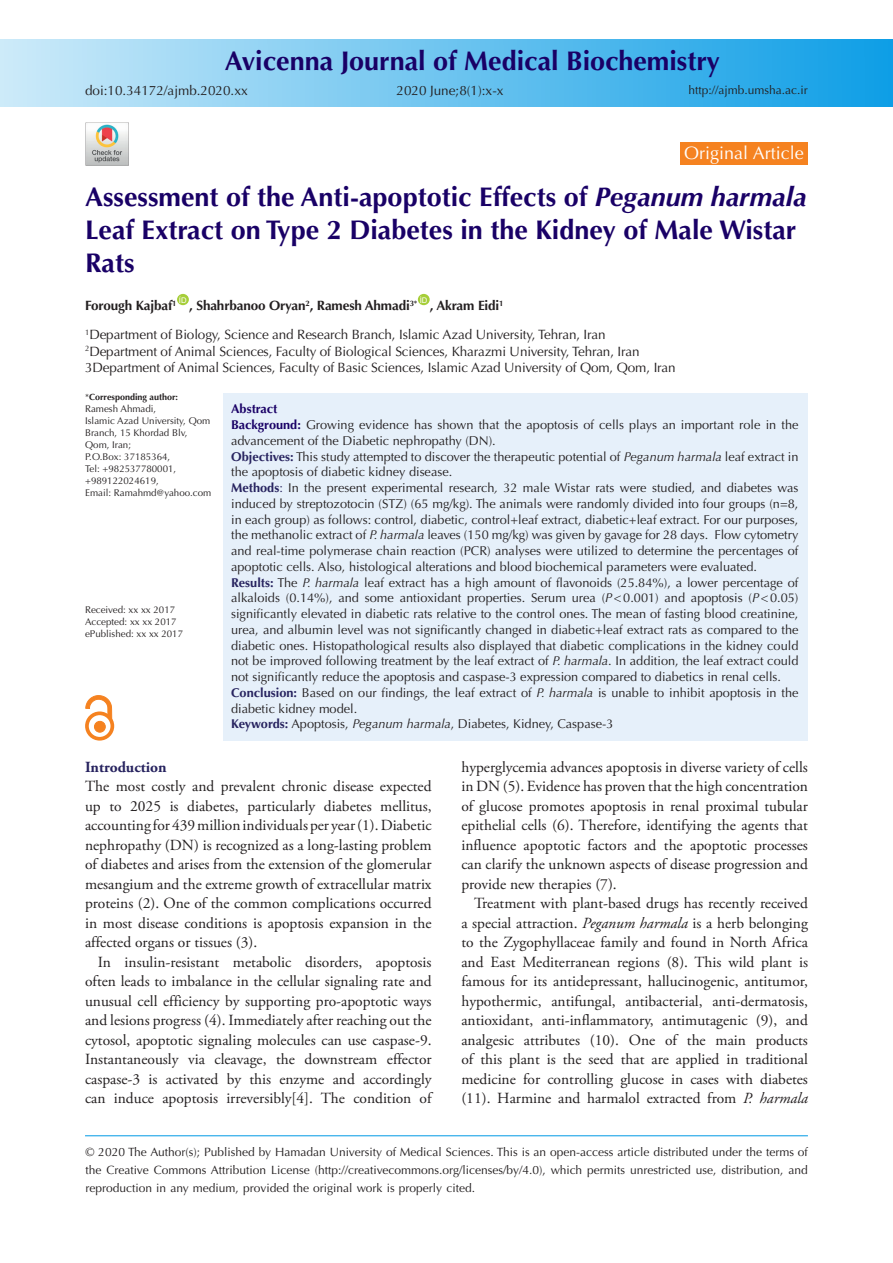
<style>
.page{position:relative;width:893px;height:1263px;background:#fff}
.page>*{position:absolute;margin:0;border:0;box-sizing:border-box;transform-origin:0 0}
.t1{font:700 27px/33px "Optima LT Std";color:#190066}
.t2{font:18px "Optima LT Std";color:#fff}
.t3{font:15.45px/19.5px "Adobe Garamond Pro";color:#231f20;text-align:justify}
.t4{font:700 15.45px "Adobe Garamond Pro";color:#27235f}
.t5{font:13.5px "Optima LT Std";letter-spacing:-.01em;color:#231f20}
.t6{font:700 13.5px "Optima LT Std";letter-spacing:-.01em;color:#231f20}
.t7{font:12.75px/15.8px "Optima LT Std";color:#231f20}
.t8{font:700 12.75px "Optima LT Std";color:#190066}
.t9{font:12px/18px "Optima LT Std";color:#221e1f;text-align:justify}
.t10{font:12px "Optima LT Std";color:#231f20}
.t11{font:9.75px/12px "Optima LT Std";color:#231f20}
.t12{font:700 9px "Optima LT Std";color:#231f20}
.t13{font:7.8px "Arial";color:#fff}
.s1{font-style:italic}
.s2{font-weight:400}
.s3{font-weight:700;color:#190166}
.s4{font-weight:700;color:#27235f}
.s5{color:#27235f}
.s6{color:#231f20}
</style>
<div class="page">
<div style="left:0;top:39px;width:893px;height:68px;background:linear-gradient(to right,#cdebf9,#0e9ee6)"></div>
<hr style="left:85px;top:1135px;width:723px;height:1px;background:#0099e5">
<div style="left:177px;top:294px;width:12px;height:11px;background:#a6ce39;border-radius:50%"></div>
<div style="left:418px;top:294px;width:12px;height:11px;background:#a6ce39;border-radius:50%"></div>
<div style="left:681px;top:143px;width:127px;height:22px;background:#f58220"></div>
<div style="left:223px;top:393px;width:585px;height:348px;background:#e6f0fa"></div>
<div style="left:94px;top:721px;width:11px;height:11px;background:#f58220;border-radius:50%"></div>
<div style="left:94px;top:721px;width:11px;height:11px;border:1px solid #f58220;border-radius:50%"></div>
<div style="left:85px;top:711px;width:29px;height:29px;border:4px solid #f58220;border-radius:50%"></div>
<svg style="left:86px;top:695px;width:26px;height:25px"></svg>
<img style="left:85px;top:122px;width:43px;height:43px">
<p class="t1" style="left:225px;top:45px;width:497px">Avicenna Journal of Medical Biochemistry</p>
<p class="t5" style="left:85px;top:83px;width:164px">doi:10.34172/ajmb.2020.xx</p>
<p class="t5" style="left:396px;top:83px;width:109px">2020 June;8(1):x-x</p>
<p class="t10" style="left:688px;top:83px;width:121px">http://ajmb.umsha.ac.ir</p>
<p class="t2" style="left:684px;top:143px;width:121px">Original Article</p>
<p class="t1" style="left:85px;top:181px;width:723px">Assessment of the Anti-apoptotic Effects of <span class="s1">Peganum harmala<br></span>Leaf Extract on Type 2 Diabetes in the Kidney of Male Wistar<br>Rats</p>
<p class="t6" style="left:85px;top:298px;width:93px">Forough Kajbaf<sup>1</sup></p>
<p class="t13" style="left:179px;top:295px;width:9px">ID</p>
<p class="t13" style="left:420px;top:295px;width:9px">ID</p>
<p class="t6" style="left:430px;top:298px;width:75px">, Akram Eidi<sup>1</sup></p>
<p class="t5" style="left:85px;top:327px;width:522px"><sup>1</sup>Department of Biology, Science and Research Branch, Islamic Azad University, Tehran, Iran</p>
<p class="t5" style="left:85px;top:343px;width:556px"><sup>2</sup>Department of Animal Sciences, Faculty of Biological Sciences, Kharazmi University, Tehran, Iran</p>
<p class="t5" style="left:85px;top:360px;width:592px">3Department of Animal Sciences, Faculty of Basic Sciences, Islamic Azad University of Qom, Qom, Iran</p>
<p class="t6" style="left:189px;top:298px;width:230px">, Shahrbanoo Oryan<sup>2</sup>, Ramesh Ahmadi<sup>3*</sup></p>
<p class="t12" style="left:85px;top:392px;width:94px"><span class="s2">*</span>Corresponding author:</p>
<p class="t11" style="left:85px;top:403px;width:73px">Ramesh Ahmadi,</p>
<p class="t11" style="left:85px;top:415px;width:127px">Islamic Azad University, Qom<br>Branch, 15 Khordad Blv,<br>Qom, Iran;</p>
<p class="t11" style="left:85px;top:451px;width:87px">P.O.Box: 37185364,</p>
<p class="t11" style="left:85px;top:463px;width:93px">Tel: +982537780001,</p>
<p class="t11" style="left:85px;top:475px;width:75px">+989122024619,</p>
<p class="t11" style="left:85px;top:487px;width:128px">Email: Ramahmd@yahoo.com</p>
<p class="t11" style="left:85px;top:603px;width:92px">Received: xx xx 2017</p>
<p class="t11" style="left:85px;top:615px;width:93px">Accepted: xx xx 2017</p>
<p class="t11" style="left:85px;top:627px;width:100px">ePublished: xx xx 2017</p>
<p class="t8" style="left:231px;top:401px;width:48px">Abstract</p>
<p class="t7" style="left:231px;top:417px;width:569px"><span class="s3">Background:</span> Growing evidence has shown that the apoptosis of cells plays an important role in the advancement of the Diabetic nephropathy (DN).</p>
<p class="t7" style="left:231px;top:448px;width:569px"><span class="s4">Objectives:</span> This study attempted to discover the therapeutic potential of <span class="s1">Peganum harmala</span> leaf extract in the apoptosis of diabetic kidney disease.</p>
<p class="t7" style="left:231px;top:480px;width:569px;text-align:justify"><span class="s4">Methods</span><span class="s5">:</span> In the present experimental research<span class="s1">,</span> 32 male Wistar rats were studied, and diabetes was induced by streptozotocin (STZ) (65 mg/kg). The animals were randomly divided into four groups (n=8, in each group) as follows: control, diabetic, control+leaf extract, diabetic+leaf extract. For our purposes, the methanolic extract of <span class="s1">P. harmala</span> leaves (150 mg/kg) was given by gavage for 28 days. Flow cytometry and real-time polymerase chain reaction (PCR) analyses were utilized to determine the percentages of apoptotic cells. Also, histological alterations and blood biochemical parameters were evaluated.</p>
<p class="t7" style="left:231px;top:574px;width:569px;text-align:justify"><span class="s4">Results:</span> The <span class="s1">P. harmala</span> leaf extract has a high amount of flavonoids (25.84%), a lower percentage of alkaloids (0.14%), and some antioxidant properties. Serum urea (<span class="s1">P</span>&lt;0.001) and apoptosis (<span class="s1">P</span>&lt;0.05) significantly elevated in diabetic rats relative to the control ones. The mean of fasting blood creatinine, urea, and albumin level was not significantly changed in diabetic+leaf extract rats as compared to the diabetic ones. Histopathological results also displayed that diabetic complications in the kidney could not be improved following treatment by the leaf extract of <span class="s1">P. harmala</span>. In addition, the leaf extract could not significantly reduce the apoptosis and caspase-3 expression compared to diabetics in renal cells.</p>
<p class="t7" style="left:231px;top:685px;width:569px"><span class="s4">Conclusion:</span> Based on our findings, the leaf extract of <span class="s1">P. harmala</span> is unable to inhibit apoptosis in the diabetic kidney model.</p>
<p class="t7" style="left:231px;top:716px;width:384px"><span class="s4">Keywords:</span> Apoptosis, <span class="s1">Peganum harmala</span>, Diabetes, Kidney, Caspase-3</p>
<p class="t4" style="left:85px;top:758px;width:83px">Introduction</p>
<p class="t3" style="left:85px;top:777px;width:348px">The most costly and prevalent chronic disease expected up to 2025 is diabetes, particularly diabetes mellitus, accounting for 439 million individuals per year (1). Diabetic nephropathy (DN) is recognized as a long-lasting problem of diabetes and arises from the extension of the glomerular mesangium and the extreme growth of extracellular matrix proteins (2). One of the common complications occurred in most disease conditions is apoptosis expansion in the affected organs or tissues (3).</p>
<p class="t3" style="left:85px;top:952px;width:348px;text-indent:13px">In insulin-resistant metabolic disorders, apoptosis often leads to imbalance in the cellular signaling rate and unusual cell efficiency by supporting pro-apoptotic ways and lesions progress (4). Immediately after reaching out the cytosol, apoptotic signaling molecules can use caspase-9.<br>Instantaneously via cleavage, the downstream effector caspase-3 is activated by this enzyme and accordingly can induce apoptosis irreversibly[4]. The condition of</p>
<p class="t3" style="left:461px;top:757px;width:348px">hyperglycemia advances apoptosis in diverse variety of cells in DN (5). Evidence has proven that the high concentration of glucose promotes apoptosis in renal proximal tubular epithelial cells (6). Therefore, identifying the agents that influence apoptotic factors and the apoptotic processes can clarify the unknown aspects of disease progression and provide new therapies (7).</p>
<p class="t3" style="left:461px;top:894px;width:348px;text-indent:13px">Treatment with plant-based drugs has recently received a special attraction. <span class="s1">Peganum harmala</span> is a herb belonging to the Zygophyllaceae family and found in North Africa and East Mediterranean regions (8). This wild plant is famous for its antidepressant, hallucinogenic, antitumor, hypothermic, antifungal, antibacterial, anti-dermatosis, antioxidant, anti-inflammatory, antimutagenic (9), and analgesic attributes (10). One of the main products of this plant is the seed that are applied in traditional medicine for controlling glucose in cases with diabetes (11). Harmine and harmalol extracted from <span class="s1">P. harmala</span></p>
<p class="t9" style="left:85px;top:1143px;width:724px"><span class="s6">© 2020 The Author(s); Published by Hamadan University of Medical Sciences.</span> This is an open-access article distributed under the terms of the Creative Commons Attribution License (http://creativecommons.org/licenses/by/4.0), which permits unrestricted use, distribution, and reproduction in any medium, provided the original work is properly cited.</p>
</div>
